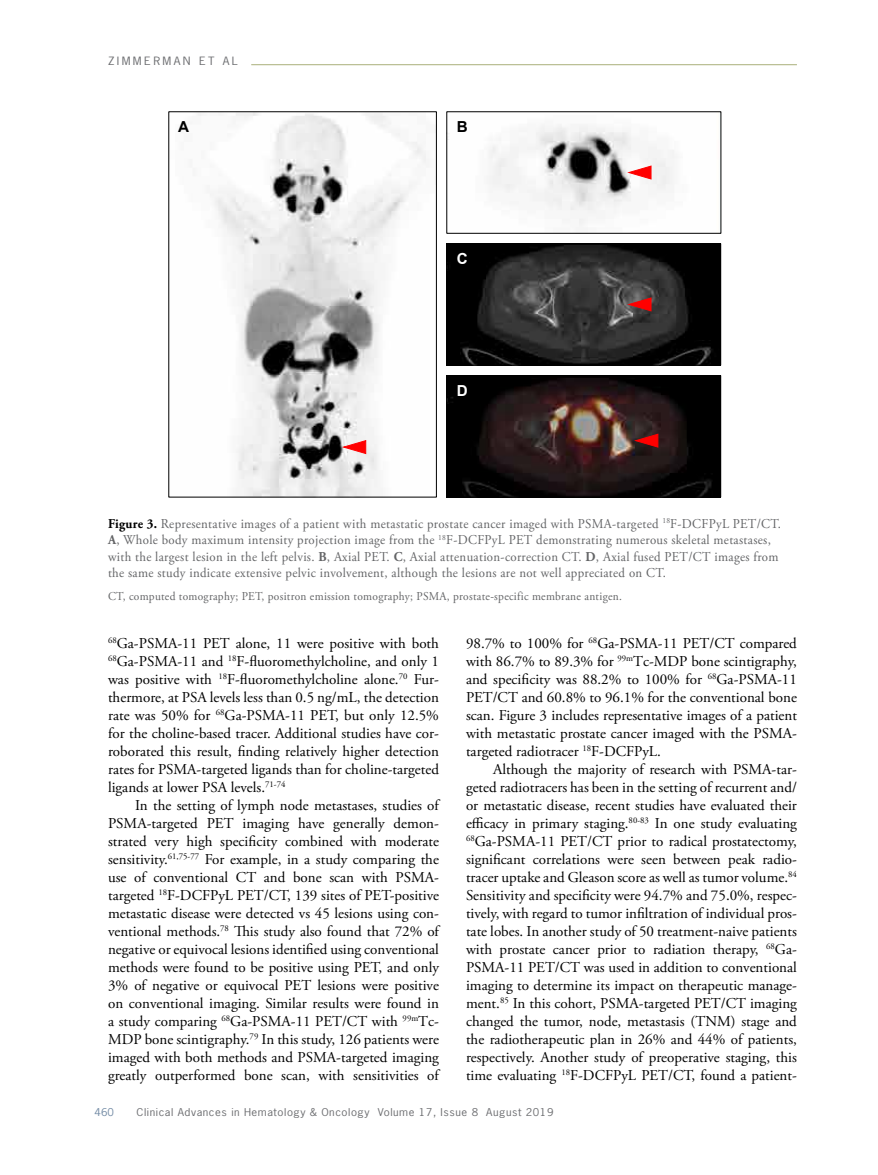
<style>
.page{position:relative;width:878px;height:1175px;background:#fff}
.page>*{position:absolute;margin:0;border:0;box-sizing:border-box;transform-origin:0 0}
.t1{font:700 15.15px "Arial";color:#000}
.t2{font:700 15.15px "Arial";color:#fff}
.t3{font:15px/18px "Adobe Garamond Pro";color:#000;text-align:justify}
.t4{font:13.5px/16.5px "Adobe Garamond Pro";letter-spacing:.025em;color:#636466;scale:.95 1}
.t5{font:12px "Adobe Garamond Pro";letter-spacing:.025em;color:#636466;scale:.95 1}
.t6{font:10.8px "News Gothic Std";letter-spacing:.2em;color:#6d6e71;scale:1.11 1}
.t7{font:10.2px "News Gothic Std";letter-spacing:.05em;color:#6d6e71;scale:1.11 1}
.t8{font:10.2px "News Gothic Std";color:#738ba5;scale:1.11 1}
.s1{font-weight:700;color:#000}
.s2{font-weight:700}
</style>
<div class="page">
<hr style="left:251px;top:64px;width:545px;height:1px;background:#a9b07b">
<img style="left:198px;top:113px;width:228px;height:382px">
<img style="left:448px;top:124px;width:227px;height:102px">
<div style="left:446px;top:111px;width:275px;height:123px;border:1px solid #000"></div>
<img style="left:448px;top:245px;width:271px;height:118px">
<div style="left:446px;top:243px;width:275px;height:122px;border:1px solid #000"></div>
<img style="left:448px;top:377px;width:271px;height:118px">
<div style="left:446px;top:375px;width:275px;height:122px;border:1px solid #000"></div>
<svg style="left:628px;top:165px;width:24px;height:15px"></svg>
<svg style="left:634px;top:433px;width:24px;height:15px"></svg>
<svg style="left:342px;top:439px;width:24px;height:15px"></svg>
<svg style="left:628px;top:297px;width:24px;height:15px"></svg>
<p class="t6" style="left:108px;top:54px;width:118px">ZIMMERMAN ET AL</p>
<p class="t1" style="left:178px;top:117px;width:12px">A</p>
<p class="t1" style="left:456px;top:117px;width:12px">B</p>
<p class="t2" style="left:456px;top:249px;width:12px">C</p>
<p class="t2" style="left:456px;top:381px;width:12px">D</p>
<p class="t4" style="left:108px;top:515px;width:709px"><span class="s1">Figure 3.</span> Representative images of a patient with metastatic prostate cancer imaged with PSMA-targeted <sup>18</sup>F-DCFPyL PET/CT.<br><span class="s2">A</span>, Whole body maximum intensity projection image from the <sup>18</sup>F-DCFPyL PET demonstrating numerous skeletal metastases, with the largest lesion in the left pelvis. <span class="s2">B</span>, Axial PET. <span class="s2">C</span>, Axial attenuation-correction CT. <span class="s2">D</span>, Axial fused PET/CT images from the same study indicate extensive pelvic involvement, although the lesions are not well appreciated on CT.</p>
<p class="t5" style="left:108px;top:588px;width:542px">CT, computed tomography; PET, positron emission tomography; PSMA, prostate-specific membrane antigen.</p>
<p class="t3" style="left:108px;top:635px;width:332px"><sup>68</sup>Ga-PSMA-11 PET alone, 11 were positive with both <sup>68</sup>Ga-PSMA-11 and <sup>18</sup>F-fluoromethylcholine, and only 1 was positive with <sup>18</sup>F-fluoromethylcholine alone.<sup>70</sup> Fur&shy;thermore, at PSA levels less than 0.5 ng/mL, the detection rate was 50% for <sup>68</sup>Ga-PSMA-11 PET, but only 12.5% for the choline-based tracer. Additional studies have cor&shy;roborated this result, finding relatively higher detection rates for PSMA-targeted ligands than for choline-targeted ligands at lower PSA levels.<sup>71-74</sup></p>
<p class="t3" style="left:108px;top:797px;width:332px;text-indent:27px">In the setting of lymph node metastases, studies of PSMA-targeted PET imaging have generally demon&shy;strated very high specificity combined with moderate sensitivity.<sup>61,75-77</sup> For example, in a study comparing the use of conventional CT and bone scan with PSMA&shy;targeted <sup>18</sup>F-DCFPyL PET/CT, 139 sites of PET-positive metastatic disease were detected vs 45 lesions using con&shy;ventional methods.<sup>78</sup> This study also found that 72% of negative or equivocal lesions identified using conventional methods were found to be positive using PET, and only 3% of negative or equivocal PET lesions were positive on conventional imaging. Similar results were found in a study comparing <sup>68</sup>Ga-PSMA-11 PET/CT with <sup>99m</sup>Tc-MDP bone scintigraphy.<sup>79</sup> In this study, 126 patients were imaged with both methods and PSMA-targeted imaging greatly outperformed bone scan, with sensitivities of</p>
<p class="t3" style="left:466px;top:635px;width:332px">98.7% to 100% for <sup>68</sup>Ga-PSMA-11 PET/CT compared with 86.7% to 89.3% for <sup>99m</sup>Tc-MDP bone scintigraphy, and specificity was 88.2% to 100% for <sup>68</sup>Ga-PSMA-11<br>PET/CT and 60.8% to 96.1% for the conventional bone scan. Figure 3 includes representative images of a patient with metastatic prostate cancer imaged with the PSMA&shy;targeted radiotracer <sup>18</sup>F-DCFPyL.</p>
<p class="t3" style="left:466px;top:761px;width:332px;text-indent:27px">Although the majority of research with PSMA-tar&shy;geted radiotracers has been in the setting of recurrent and/ or metastatic disease, recent studies have evaluated their efficacy in primary staging.<sup>80-83</sup> In one study evaluating <sup>68</sup>Ga-PSMA-11 PET/CT prior to radical prostatectomy, significant correlations were seen between peak radio&shy;tracer uptake and Gleason score as well as tumor volume.<sup>84<br></sup>Sensitivity and specificity were 94.7% and 75.0%, respec&shy;tively, with regard to tumor infiltration of individual pros&shy;tate lobes. In another study of 50 treatment-naive patients with prostate cancer prior to radiation therapy, <sup>68</sup>Ga-PSMA-11 PET/CT was used in addition to conventional imaging to determine its impact on therapeutic manage&shy;ment.<sup>85</sup> In this cohort, PSMA-targeted PET/CT imaging changed the tumor, node, metastasis (TNM) stage and the radiotherapeutic plan in 26% and 44% of patients, respectively. Another study of preoperative staging, this time evaluating <sup>18</sup>F-DCFPyL PET/CT, found a patient-</p>
<p class="t8" style="left:94px;top:1105px;width:19px">460</p>
<p class="t7" style="left:136px;top:1105px;width:377px">Clinical Advances in Hematology &amp; Oncology Volume 17, Issue 8 August 2019</p>
</div>
